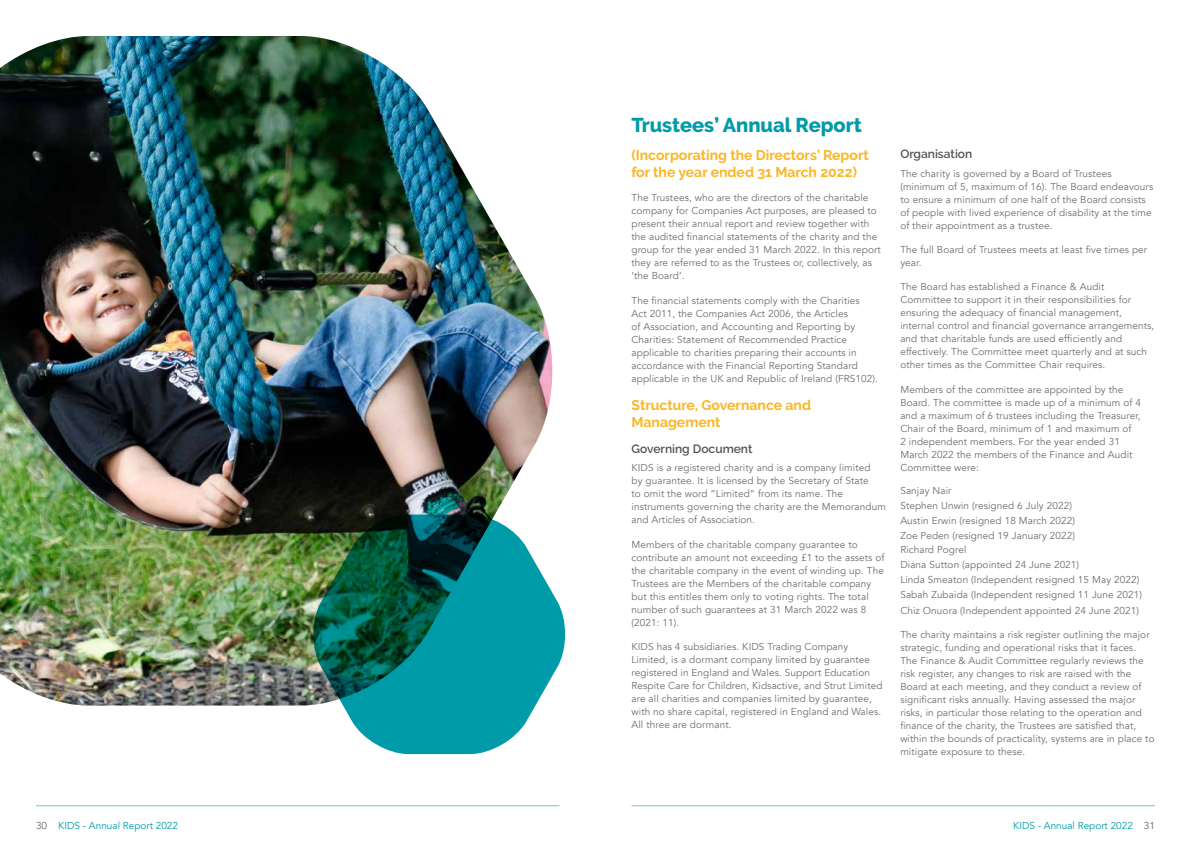
<style>
.page{position:relative;width:1191px;height:842px;background:#fff}
.page>*{position:absolute;margin:0;border:0;box-sizing:border-box;transform-origin:0 0}
.t1{font:800 20px "Raleway";color:#009ba8}
.t2{font:700 14px/16.8px "Raleway";color:#fab625}
.t3{font:600 12px "Raleway";color:#525351}
.t4{font:10px/13px "Avenir";letter-spacing:.01em;color:#6e6e6d}
.t5{font:10px "Avenir";color:#009ba8}
.s1{color:#6b5f64}
</style>
<div class="page">
<img style="left:0;top:36px;width:553px;height:670px">
<svg style="left:312px;top:514px;width:253px;height:240px;background:#2a8c8b"></svg>
<hr style="left:36px;top:805px;width:523px;height:1px;background:#009ba8">
<hr style="left:631px;top:805px;width:524px;height:1px;background:#009ba8">
<h1 class="t1" style="left:631px;top:114px;width:232px">Trustees’ Annual Report</h1>
<h2 class="t2" style="left:631px;top:147px;width:239px">(Incorporating the Directors’ Report for the year ended 31 March 2022)</h2>
<p class="t4" style="left:631px;top:192px;width:251px">The Trustees, who are the directors of the charitable company for Companies Act purposes, are pleased to present their annual report and review together with the audited financial statements of the charity and the group for the year ended 31 March 2022. In this report they are referred to as the Trustees or, collectively, as ‘the Board’.</p>
<p class="t4" style="left:631px;top:294px;width:248px">The financial statements comply with the Charities<br>Act 2011, the Companies Act 2006, the Articles<br>of Association, and Accounting and Reporting by Charities: Statement of Recommended Practice applicable to charities preparing their accounts in accordance with the Financial Reporting Standard applicable in the UK and Republic of Ireland (FRS102).</p>
<h2 class="t2" style="left:631px;top:397px;width:181px">Structure, Governance and<br>Management</h2>
<p class="t3" style="left:631px;top:441px;width:122px">Governing Document</p>
<p class="t4" style="left:631px;top:461px;width:256px">KIDS is a registered charity and is a company limited<br>by guarantee. It is licensed by the Secretary of State<br>to omit the word “Limited” from its name. The instruments governing the charity are the Memorandum and Articles of Association.</p>
<p class="t4" style="left:631px;top:538px;width:254px">Members of the charitable company guarantee to contribute an amount not exceeding £1 to the assets of the charitable company in the event of winding up. The Trustees are the Members of the charitable company but this entitles them only to voting rights. The total number of such guarantees at 31 March 2022 was 8 (2021: 11).</p>
<p class="t4" style="left:631px;top:640px;width:253px">KIDS has 4 subsidiaries. KIDS Trading Company Limited, is a dormant company limited by guarantee registered in England and Wales. Support Education Respite Care for Children, Kidsactive, and Strut Limited are all charities and companies limited by guarantee, with no share capital, registered in England and Wales.<br>All three are dormant.</p>
<p class="t3" style="left:900px;top:147px;width:73px">Organisation</p>
<p class="t4" style="left:900px;top:167px;width:254px">The charity is governed by a Board of Trustees (minimum of 5, maximum of 16). The Board endeavours to ensure a minimum of one half of the Board consists of people with lived experience of disability at the time of their appointment as a trustee.</p>
<p class="t4" style="left:900px;top:243px;width:248px">The full Board of Trustees meets at least five times per year.</p>
<p class="t4" style="left:900px;top:281px;width:256px">The Board has established a Finance &amp; Audit Committee to support it in their responsibilities for ensuring the adequacy of financial management, internal control and financial governance arrangements, and that charitable funds are used efficiently and effectively. The Committee meet quarterly and at such other times as the Committee Chair requires.</p>
<p class="t4" style="left:900px;top:383px;width:242px">Members of the committee are appointed by the Board. The committee is made up of a minimum of 4 and a maximum of 6 trustees including the Treasurer, Chair of the Board, minimum of 1 and maximum of<br>2 independent members. For the year ended 31<br>March 2022 the members of the Finance and Audit Committee were:</p>
<p class="t4" style="left:900px;top:483px;width:243px;line-height:14.8px">Sanjay Nair<br>Stephen Unwin (resigned 6 July 2022)<br>Austin Erwin (resigned 18 March 2022)<br>Zoe Peden (resigned 19 January 2022)<br>Richard Pogrel<br>Diana Sutton (appointed 24 June 2021)<br>Linda Smeaton (Independent resigned 15 May 2022)<br>Sabah Zubaida (Independent resigned 11 June 2021)</p>
<p class="t4" style="left:900px;top:604px;width:240px">Chiz Onuora (Independent appointed 24 June 2021)</p>
<p class="t4" style="left:900px;top:628px;width:256px">The charity maintains a risk register outlining the major strategic, funding and operational risks that it faces.<br>The Finance &amp; Audit Committee regularly reviews the risk register, any changes to risk are raised with the Board at each meeting, and they conduct a review of significant risks annually. Having assessed the major risks, in particular those relating to the operation and finance of the charity, the Trustees are satisfied that, within the bounds of practicality, systems are in place to mitigate exposure to these.</p>
<p class="t5" style="left:36px;top:819px;width:144px"><span class="s1">30</span> KIDS - Annual Report 2022</p>
<p class="t5" style="left:1013px;top:819px;width:143px">KIDS - Annual Report 2022 <span class="s1">31</span></p>
</div>
